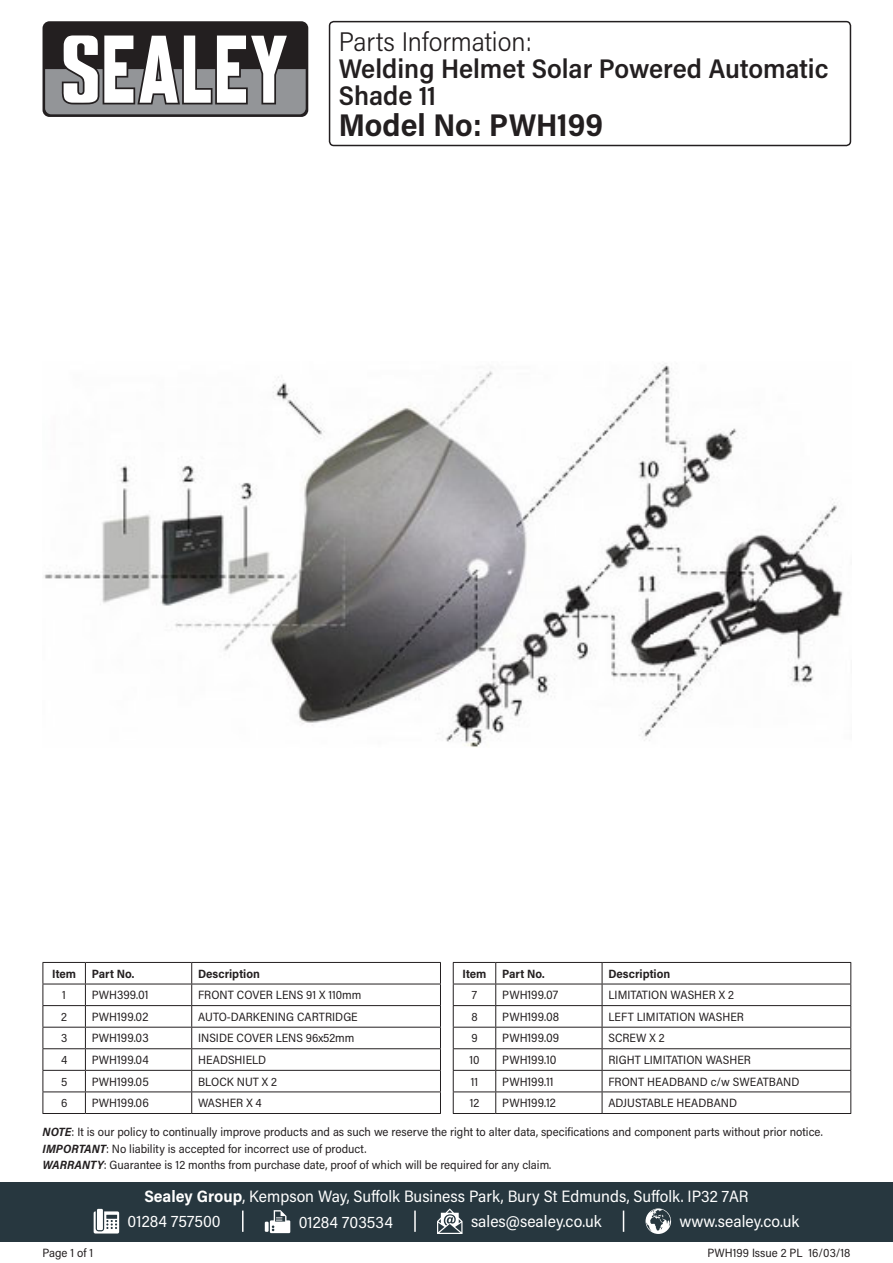
<style>
.page{position:relative;width:893px;height:1263px;background:#fff}
.page>*{position:absolute;margin:0;border:0;box-sizing:border-box;transform-origin:0 0}
.Model_Number{font:700 31.5px "Acumin Pro Semi Cond";color:#231f20}
.Product_Description{font:600 27px/27px "Acumin Pro Semi Cond";color:#231f20}
.Parts_Information{font:300 27px "Acumin Pro Semi Cond";color:#231f20}
.Address{font:16.5px "Acumin Pro Semi Cond";color:#fff}
.Contact_Info{font:16.5px "Acumin Pro Semi Cond";color:#fff}
.Disclaimer{font:12px "Acumin Pro Semi Cond";color:#231f20}
.Table_Body{font:12px "Acumin Pro Semi Cond";color:#231f20}
.Part_No__Body{font:12px "Acumin Pro Semi Cond";color:#231f20}
.Part_Description_HDR{font:700 12px "Acumin Pro Semi Cond";color:#231f20}
.Document_Info{font:12px "Acumin Pro Semi Cond";color:#231f20}
.Item_Body{font:12px "Acumin Pro Semi Cond";color:#231f20}
.Item_HDR{font:700 12px "Acumin Pro Semi Cond";letter-spacing:-.005em;color:#231f20}
.s1{font-weight:700;font-style:italic}
.s2{font-weight:700}
</style>
<div class="page">
<div style="left:43px;top:21px;width:265px;height:96px;background:#231f20;border-radius:7px"></div>
<svg style="left:45px;top:35px;width:261px;height:79px"></svg>
<div style="left:0;top:1182px;width:893px;height:60px;background:#27373f"></div>
<svg style="left:94px;top:1211px;width:25px;height:22px"></svg>
<div style="left:97px;top:1209px;width:6px;height:21px;background:#fff"></div>
<svg style="left:265px;top:1222px;width:4px;height:10px"></svg>
<svg style="left:270px;top:1210px;width:20px;height:23px"></svg>
<svg style="left:437px;top:1208px;width:25px;height:26px"></svg>
<svg style="left:645px;top:1208px;width:26px;height:26px"></svg>
<hr style="left:242px;top:1210px;width:2px;height:22px;background:#fff">
<svg style="left:623px;top:1210px;width:1px;height:22px"></svg>
<hr style="left:414px;top:1210px;width:2px;height:22px;background:#fff">
<div style="left:329px;top:21px;width:522px;height:125px;border:2px solid #231f20;border-radius:4px"></div>
<hr style="left:43px;top:962px;width:42px;height:1px;background:#231f20">
<hr style="left:85px;top:962px;width:107px;height:1px;background:#231f20">
<hr style="left:192px;top:962px;width:249px;height:1px;background:#231f20">
<hr style="left:43px;top:984px;width:42px;height:1px;background:#231f20">
<hr style="left:85px;top:984px;width:107px;height:1px;background:#231f20">
<hr style="left:192px;top:984px;width:249px;height:1px;background:#231f20">
<hr style="left:43px;top:1005px;width:42px;height:1px;background:#231f20">
<hr style="left:85px;top:1005px;width:107px;height:1px;background:#231f20">
<hr style="left:192px;top:1005px;width:249px;height:1px;background:#231f20">
<hr style="left:43px;top:1027px;width:42px;height:1px;background:#231f20">
<hr style="left:85px;top:1027px;width:107px;height:1px;background:#231f20">
<hr style="left:192px;top:1027px;width:249px;height:1px;background:#231f20">
<hr style="left:43px;top:1048px;width:42px;height:1px;background:#231f20">
<hr style="left:85px;top:1048px;width:107px;height:1px;background:#231f20">
<hr style="left:192px;top:1048px;width:249px;height:1px;background:#231f20">
<hr style="left:43px;top:1070px;width:42px;height:1px;background:#231f20">
<hr style="left:85px;top:1070px;width:107px;height:1px;background:#231f20">
<hr style="left:192px;top:1070px;width:249px;height:1px;background:#231f20">
<hr style="left:43px;top:1091px;width:42px;height:1px;background:#231f20">
<svg style="left:43px;top:963px;width:1px;height:150px"></svg>
<hr style="left:85px;top:1091px;width:107px;height:1px;background:#231f20">
<svg style="left:85px;top:963px;width:1px;height:150px"></svg>
<hr style="left:192px;top:1091px;width:249px;height:1px;background:#231f20">
<svg style="left:191px;top:963px;width:1px;height:150px"></svg>
<svg style="left:440px;top:963px;width:1px;height:150px"></svg>
<hr style="left:43px;top:1113px;width:42px;height:1px;background:#231f20">
<hr style="left:85px;top:1113px;width:107px;height:1px;background:#231f20">
<hr style="left:192px;top:1113px;width:249px;height:1px;background:#231f20">
<hr style="left:453px;top:962px;width:43px;height:1px;background:#231f20">
<hr style="left:496px;top:962px;width:106px;height:1px;background:#231f20">
<hr style="left:602px;top:962px;width:249px;height:1px;background:#231f20">
<hr style="left:453px;top:984px;width:43px;height:1px;background:#231f20">
<hr style="left:496px;top:984px;width:106px;height:1px;background:#231f20">
<hr style="left:602px;top:984px;width:249px;height:1px;background:#231f20">
<hr style="left:453px;top:1005px;width:43px;height:1px;background:#231f20">
<hr style="left:496px;top:1005px;width:106px;height:1px;background:#231f20">
<hr style="left:602px;top:1005px;width:249px;height:1px;background:#231f20">
<hr style="left:453px;top:1027px;width:43px;height:1px;background:#231f20">
<hr style="left:496px;top:1027px;width:106px;height:1px;background:#231f20">
<hr style="left:602px;top:1027px;width:249px;height:1px;background:#231f20">
<hr style="left:453px;top:1048px;width:43px;height:1px;background:#231f20">
<hr style="left:496px;top:1048px;width:106px;height:1px;background:#231f20">
<hr style="left:602px;top:1048px;width:249px;height:1px;background:#231f20">
<hr style="left:453px;top:1070px;width:43px;height:1px;background:#231f20">
<hr style="left:496px;top:1070px;width:106px;height:1px;background:#231f20">
<hr style="left:602px;top:1070px;width:249px;height:1px;background:#231f20">
<hr style="left:453px;top:1091px;width:43px;height:1px;background:#231f20">
<svg style="left:453px;top:963px;width:1px;height:150px"></svg>
<hr style="left:496px;top:1091px;width:106px;height:1px;background:#231f20">
<svg style="left:495px;top:963px;width:1px;height:150px"></svg>
<hr style="left:602px;top:1091px;width:249px;height:1px;background:#231f20">
<svg style="left:602px;top:963px;width:1px;height:150px"></svg>
<svg style="left:850px;top:963px;width:1px;height:150px"></svg>
<hr style="left:453px;top:1113px;width:43px;height:1px;background:#231f20">
<hr style="left:496px;top:1113px;width:106px;height:1px;background:#231f20">
<hr style="left:602px;top:1113px;width:249px;height:1px;background:#231f20">
<img style="left:44px;top:363px;width:799px;height:384px">
<p class="Parts_Information" style="left:339px;top:23px;width:195px">Parts Information:</p>
<p class="Product_Description" style="left:339px;top:54px;width:491px">Welding Helmet Solar Powered Automatic<br>Shade 11</p>
<p class="Model_Number" style="left:339px;top:103px;width:266px">Model No: PWH199</p>
<p class="Item_HDR" style="left:52px;top:965px;width:25px">Item</p>
<p class="Part_Description_HDR" style="left:92px;top:965px;width:44px">Part No.</p>
<p class="Part_Description_HDR" style="left:198px;top:965px;width:63px">Description</p>
<p class="Item_Body" style="left:62px;top:987px;width:5px">1</p>
<p class="Part_No__Body" style="left:92px;top:987px;width:58px">PWH399.01</p>
<p class="Table_Body" style="left:198px;top:987px;width:165px">FRONT COVER LENS 91 X 110mm</p>
<p class="Item_Body" style="left:61px;top:1008px;width:7px">2</p>
<p class="Part_No__Body" style="left:92px;top:1008px;width:58px">PWH199.02</p>
<p class="Table_Body" style="left:198px;top:1008px;width:161px">AUTO-DARKENING CARTRIDGE</p>
<p class="Item_Body" style="left:61px;top:1030px;width:8px">3</p>
<p class="Part_No__Body" style="left:92px;top:1030px;width:58px">PWH199.03</p>
<p class="Table_Body" style="left:198px;top:1030px;width:158px">INSIDE COVER LENS 96x52mm</p>
<p class="Item_Body" style="left:61px;top:1051px;width:8px">4</p>
<p class="Part_No__Body" style="left:92px;top:1051px;width:58px">PWH199.04</p>
<p class="Table_Body" style="left:198px;top:1051px;width:70px">HEADSHIELD</p>
<p class="Item_Body" style="left:61px;top:1073px;width:8px">5</p>
<p class="Part_No__Body" style="left:92px;top:1073px;width:59px">PWH199.05</p>
<p class="Table_Body" style="left:198px;top:1073px;width:80px">BLOCK NUT X 2</p>
<p class="Item_Body" style="left:61px;top:1094px;width:8px">6</p>
<p class="Part_No__Body" style="left:92px;top:1094px;width:59px">PWH199.06</p>
<p class="Table_Body" style="left:198px;top:1094px;width:65px">WASHER X 4</p>
<p class="Item_HDR" style="left:463px;top:965px;width:25px">Item</p>
<p class="Part_Description_HDR" style="left:502px;top:965px;width:44px">Part No.</p>
<p class="Part_Description_HDR" style="left:608px;top:965px;width:63px">Description</p>
<p class="Item_Body" style="left:472px;top:987px;width:7px">7</p>
<p class="Part_No__Body" style="left:502px;top:987px;width:57px">PWH199.07</p>
<p class="Table_Body" style="left:608px;top:987px;width:127px">LIMITATION WASHER X 2</p>
<p class="Item_Body" style="left:471px;top:1008px;width:8px">8</p>
<p class="Part_No__Body" style="left:502px;top:1008px;width:58px">PWH199.08</p>
<p class="Table_Body" style="left:608px;top:1008px;width:137px">LEFT LIMITATION WASHER</p>
<p class="Item_Body" style="left:471px;top:1030px;width:8px">9</p>
<p class="Part_No__Body" style="left:502px;top:1030px;width:58px">PWH199.09</p>
<p class="Table_Body" style="left:608px;top:1030px;width:58px">SCREW X 2</p>
<p class="Item_Body" style="left:469px;top:1051px;width:12px">10</p>
<p class="Part_No__Body" style="left:502px;top:1051px;width:56px">PWH199.10</p>
<p class="Table_Body" style="left:608px;top:1051px;width:144px">RIGHT LIMITATION WASHER</p>
<p class="Item_Body" style="left:471px;top:1073px;width:9px">11</p>
<p class="Part_No__Body" style="left:502px;top:1073px;width:53px">PWH199.11</p>
<p class="Table_Body" style="left:608px;top:1073px;width:192px">FRONT HEADBAND c/w SWEATBAND</p>
<p class="Item_Body" style="left:470px;top:1094px;width:11px">12</p>
<p class="Part_No__Body" style="left:502px;top:1094px;width:55px">PWH199.12</p>
<p class="Table_Body" style="left:608px;top:1094px;width:130px">ADJUSTABLE HEADBAND</p>
<p class="Disclaimer" style="left:43px;top:1124px;width:782px"><span class="s1">NOTE</span>: It is our policy to continually improve products and as such we reserve the right to alter data, specifications and component parts without prior notice.</p>
<p class="Disclaimer" style="left:43px;top:1140px;width:326px"><span class="s1">IMPORTANT</span>: No liability is accepted for incorrect use of product.</p>
<p class="Disclaimer" style="left:43px;top:1157px;width:510px"><span class="s1">WARRANTY</span>: Guarantee is 12 months from purchase date, proof of which will be required for any claim.</p>
<p class="Document_Info" style="left:43px;top:1244px;width:52px">Page 1 of 1</p>
<p class="Address" style="left:144px;top:1185px;width:606px"><span class="s2">Sealey Group</span>, Kempson Way, Suffolk Business Park, Bury St Edmunds, Suffolk. IP32 7AR</p>
<p class="Contact_Info" style="left:128px;top:1210px;width:95px">01284 757500</p>
<p class="Contact_Info" style="left:299px;top:1210px;width:96px">01284 703534</p>
<p class="Contact_Info" style="left:471px;top:1210px;width:132px">sales@sealey.co.uk</p>
<p class="Contact_Info" style="left:680px;top:1210px;width:121px">www.sealey.co.uk</p>
<p class="Document_Info" style="left:707px;top:1244px;width:145px">PWH199 Issue 2 PL 16/03/18</p>
</div>
